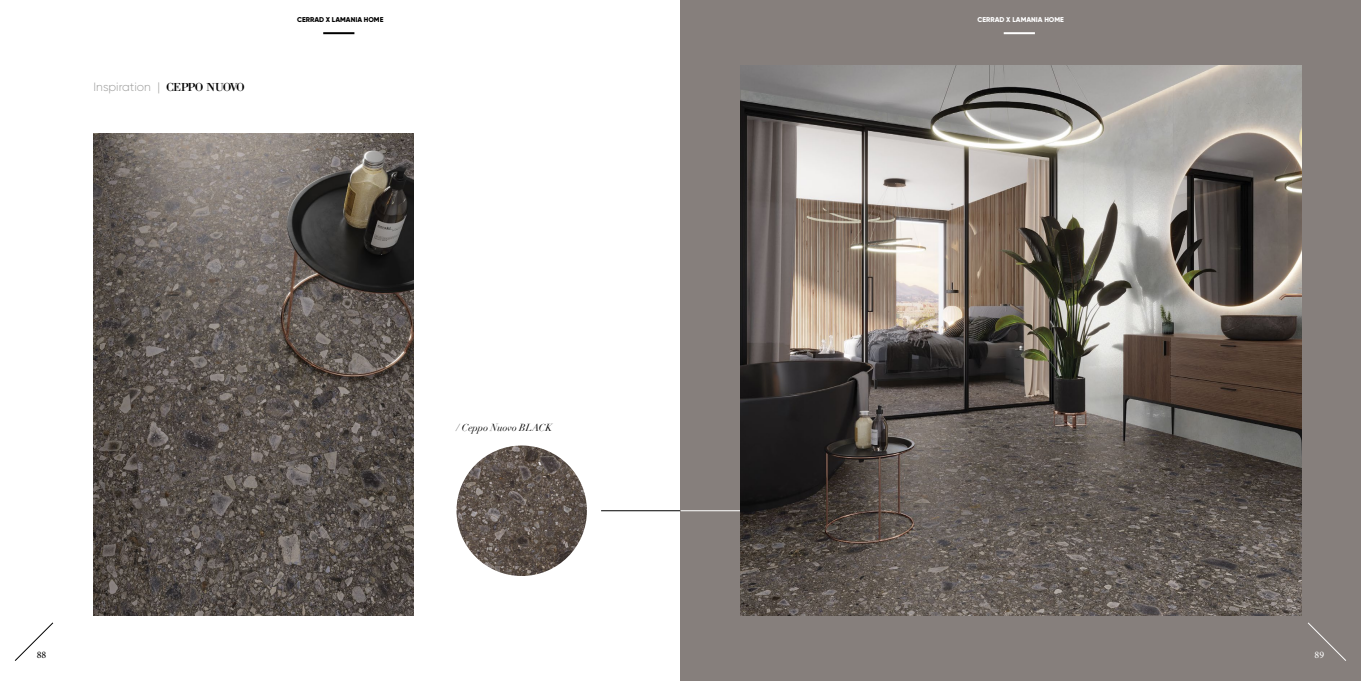
<style>
.page{position:relative;width:1361px;height:681px;background:#fff}
.page>*{position:absolute;margin:0;border:0;box-sizing:border-box;transform-origin:0 0}
.t1{font:300 12px "Gilroy";color:#9d9d9c}
.t2{font:italic 10px "Didot";color:#000}
.t3{font:10px "Minion Pro";color:#fff}
.t4{font:10px "Minion Pro";color:#000}
.t5{font:800 7px "Gilroy";color:#fff}
.t6{font:800 7px "Gilroy";color:#000}
.s1{font-family:"Bodoni XT";font-weight:400;color:#000}
</style>
<div class="page">
<div style="left:680px;top:0;width:681px;height:680px;background:#867f7c"></div>
<hr style="left:601px;top:510px;width:79px;height:1px;background:#000">
<hr style="left:680px;top:510px;width:60px;height:1px;background:#fff">
<img style="left:740px;top:65px;width:561px;height:550px">
<img style="left:94px;top:133px;width:320px;height:482px">
<img style="left:456px;top:445px;width:131px;height:130px;border-radius:65px">
<svg style="left:1308px;top:622px;width:38px;height:39px"></svg>
<hr style="left:1003px;top:32px;width:32px;height:2px;background:#fff">
<svg style="left:14px;top:622px;width:40px;height:39px"></svg>
<hr style="left:323px;top:32px;width:31px;height:2px;background:#000">
<p class="t1" style="left:94px;top:79px;width:153px">Inspiration | <span class="s1">CEPPO NUOVO</span></p>
<p class="t6" style="left:297px;top:15px;width:88px">CERRAD X LAMANIA HOME</p>
<p class="t4" style="left:37px;top:648px;width:11px">88</p>
<p class="t2" style="left:456px;top:421px;width:97px">/ Ceppo Nuovo BLACK</p>
<p class="t5" style="left:977px;top:15px;width:88px">CERRAD X LAMANIA HOME</p>
<p class="t3" style="left:1314px;top:648px;width:11px">89</p>
</div>
